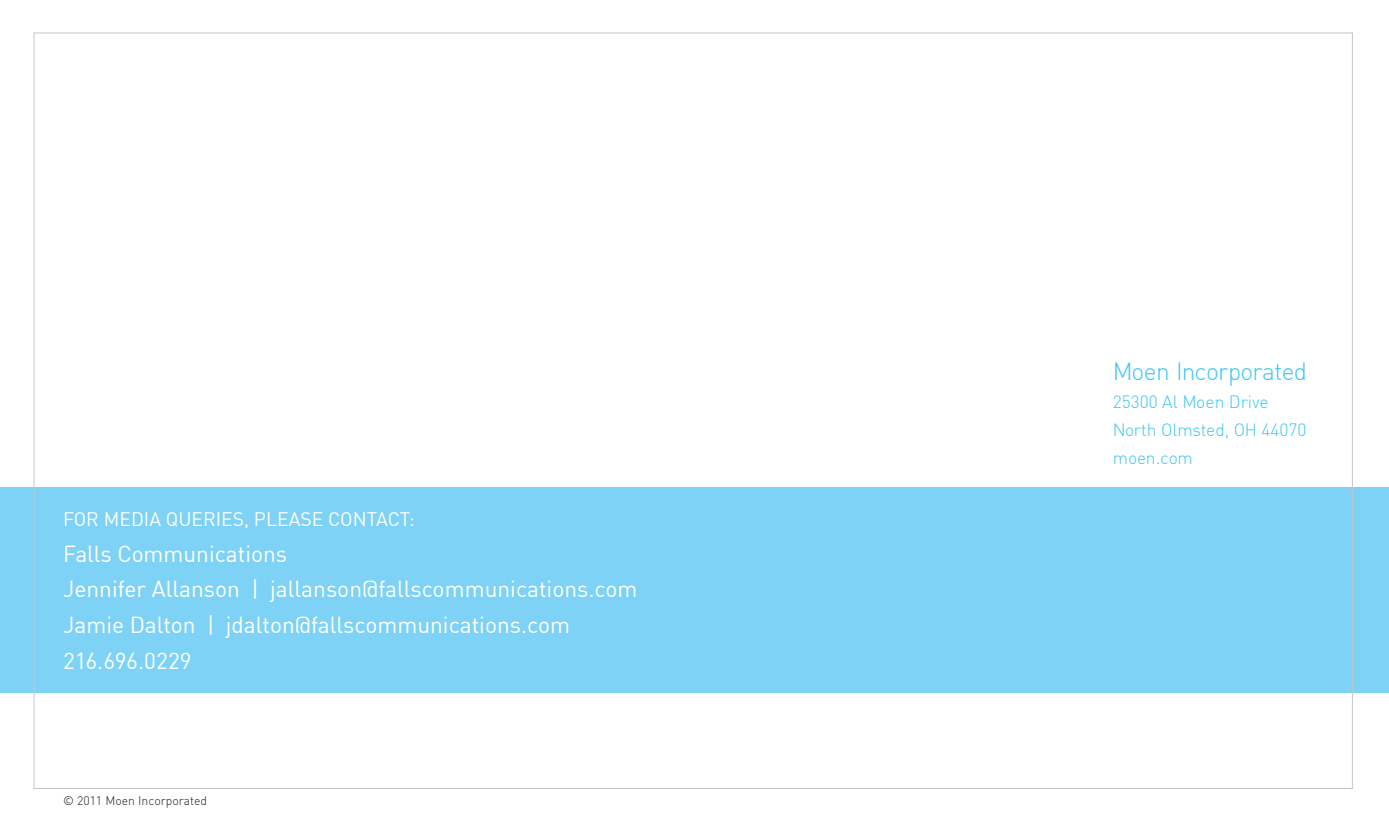
<style>
.page{position:relative;width:1389px;height:819px;background:#fff}
.page>*{position:absolute;margin:0;border:0;box-sizing:border-box;transform-origin:0 0}
.t1{font:300 24.5px "DIN Offc";letter-spacing:-.03em;color:#3ec6f3}
.t2{font:22.75px/35.9px "DIN Offc";color:#fff}
.t3{font:19.25px "DIN Offc";color:#fff}
.t4{font:300 17.5px/28px "DIN Offc";color:#3ec6f3}
.t5{font:300 12.25px "DIN Offc";color:#231f20}
</style>
<div class="page">
<div style="left:0;top:488px;width:1389px;height:205px;background:#7ed2f6"></div>
<p class="t3" style="left:63px;top:507px;width:353px">FOR MEDIA QUERIES, PLEASE CONTACT:</p>
<p class="t2" style="left:63px;top:535px;width:576px">Falls Communications<br>Jennifer Allanson | jallanson@fallscommunications.com Jamie Dalton | jdalton@fallscommunications.com 216.696.0229</p>
<p class="t5" style="left:63px;top:793px;width:146px">© 2011 Moen Incorporated</p>
<p class="t1" style="left:1113px;top:356px;width:196px">Moen Incorporated</p>
<p class="t4" style="left:1113px;top:387px;width:195px">25300 Al Moen Drive<br>North Olmsted, OH 44070 moen.com</p>
</div>
